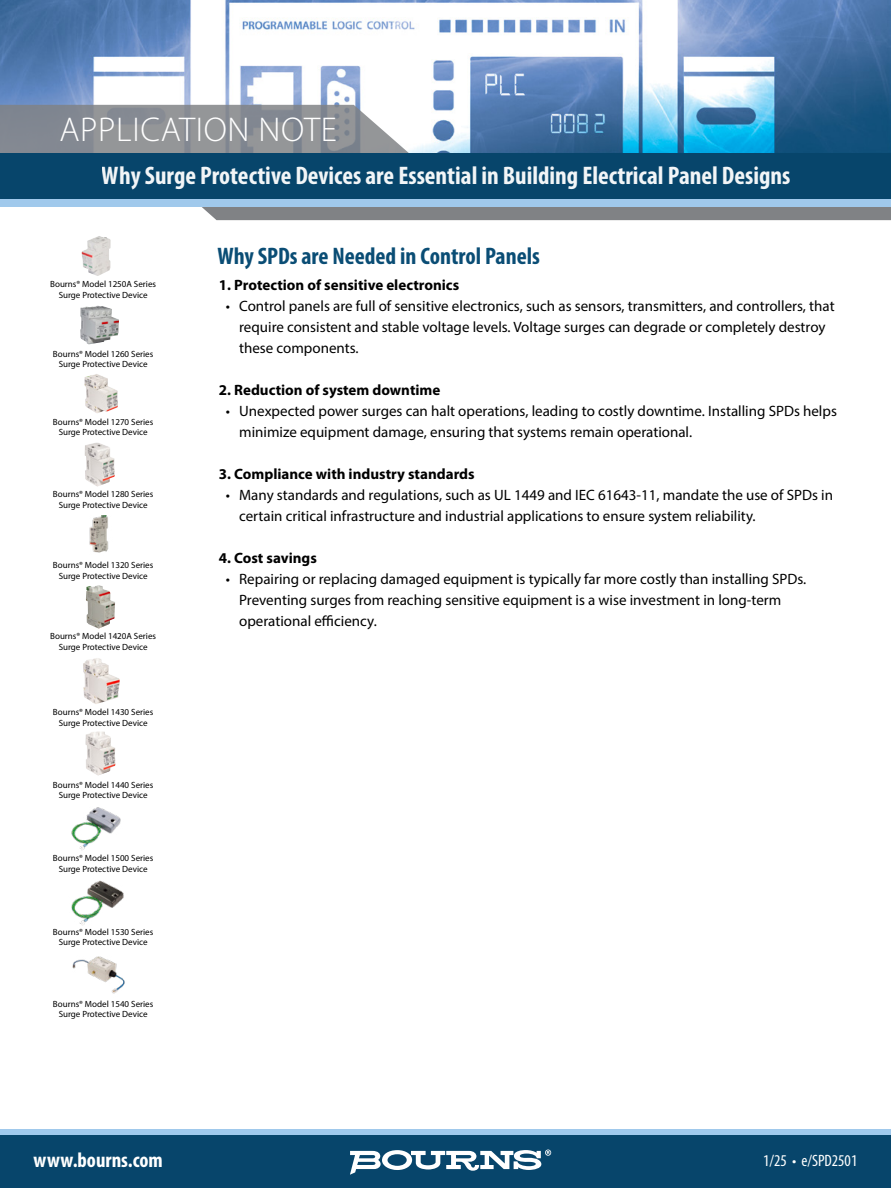
<style>
.page{position:relative;width:891px;height:1188px;background:#fff}
.page>*{position:absolute;margin:0;border:0;box-sizing:border-box;transform-origin:0 0}
.t1{font:300 34.5px "Myriad Pro";letter-spacing:.02em;color:#fff}
.t2{font:700 condensed 25.5px "Myriad Pro";color:#fff}
.t3{font:700 condensed 24px "Myriad Pro";color:#0a4d75}
.t4{font:700 condensed 21px "Myriad Pro";color:#fff}
.t5{font:condensed 16.5px "Myriad Pro";color:#fff}
.t6{font:15px/21px "Myriad Pro";color:#000}
.t7{font:700 15px "Myriad Pro";color:#000}
.t8{font:9px/10.8px "Myriad Pro";color:#000;text-align:center}
</style>
<div class="page">
<img style="left:0;top:0;width:891px;height:153px">
<svg style="left:0;top:105px;width:425px;height:48px"></svg>
<svg style="left:142px;top:206px;width:749px;height:14px;fill:#808285"></svg>
<div style="left:0;top:153px;width:891px;height:46px;background:#07456b"></div>
<div style="left:0;top:199px;width:891px;height:7px;background:#a0c9ec"></div>
<div style="left:0;top:1130px;width:891px;height:7px;background:#a0c9ec"></div>
<div style="left:0;top:1135px;width:891px;height:53px;background:#07456b"></div>
<svg style="left:350px;top:1150px;width:201px;height:25px"></svg>
<img style="left:84px;top:374px;width:34px;height:39px">
<img style="left:85px;top:443px;width:30px;height:44px">
<img style="left:89px;top:515px;width:20px;height:38px">
<img style="left:86px;top:585px;width:29px;height:44px">
<img style="left:83px;top:658px;width:37px;height:46px">
<img style="left:85px;top:732px;width:31px;height:44px">
<img style="left:71px;top:807px;width:50px;height:44px">
<img style="left:71px;top:880px;width:53px;height:46px">
<img style="left:72px;top:956px;width:53px;height:38px">
<img style="left:80px;top:306px;width:39px;height:38px">
<img style="left:82px;top:236px;width:29px;height:40px">
<h1 class="t1" style="left:59px;top:108px;width:279px">APPLICATION NOTE</h1>
<h2 class="t2" style="left:102px;top:159px;width:690px">Why Surge Protective Devices are Essential in Building Electrical Panel Designs</h2>
<h3 class="t3" style="left:217px;top:241px;width:324px">Why SPDs are Needed in Control Panels</h3>
<p class="t8" style="left:50px;top:278px;width:107px">Bourns® Model 1250A Series<br>Surge Protective Device</p>
<p class="t7" style="left:219px;top:276px;width:242px">1. Protection of sensitive electronics</p>
<p class="t6" style="left:239px;top:295px;width:597px;text-indent:-14px">• Control panels are full of sensitive electronics, such as sensors, transmitters, and controllers, that require consistent and stable voltage levels. Voltage surges can degrade or completely destroy these components.</p>
<p class="t7" style="left:219px;top:381px;width:223px">2. Reduction of system downtime</p>
<p class="t6" style="left:239px;top:400px;width:599px;text-indent:-14px">• Unexpected power surges can halt operations, leading to costly downtime. Installing SPDs helps minimize equipment damage, ensuring that systems remain operational.</p>
<p class="t7" style="left:219px;top:465px;width:257px">3. Compliance with industry standards</p>
<p class="t6" style="left:239px;top:484px;width:595px;text-indent:-14px">• Many standards and regulations, such as UL 1449 and IEC 61643-11, mandate the use of SPDs in certain critical infrastructure and industrial applications to ensure system reliability.</p>
<p class="t7" style="left:219px;top:549px;width:99px">4. Cost savings</p>
<p class="t6" style="left:239px;top:568px;width:569px;text-indent:-14px">• Repairing or replacing damaged equipment is typically far more costly than installing SPDs.<br>Preventing surges from reaching sensitive equipment is a wise investment in long-term operational efficiency.</p>
<p class="t8" style="left:53px;top:348px;width:102px">Bourns® Model 1260 Series<br>Surge Protective Device</p>
<p class="t8" style="left:53px;top:416px;width:102px">Bourns® Model 1270 Series<br>Surge Protective Device</p>
<p class="t8" style="left:53px;top:489px;width:102px">Bourns® Model 1280 Series<br>Surge Protective Device</p>
<p class="t8" style="left:53px;top:560px;width:102px">Bourns® Model 1320 Series<br>Surge Protective Device</p>
<p class="t8" style="left:50px;top:631px;width:107px">Bourns® Model 1420A Series<br>Surge Protective Device</p>
<p class="t8" style="left:53px;top:707px;width:102px">Bourns® Model 1430 Series<br>Surge Protective Device</p>
<p class="t8" style="left:53px;top:779px;width:102px">Bourns® Model 1440 Series<br>Surge Protective Device</p>
<p class="t8" style="left:53px;top:852px;width:102px">Bourns® Model 1500 Series<br>Surge Protective Device</p>
<p class="t8" style="left:53px;top:926px;width:102px">Bourns® Model 1530 Series<br>Surge Protective Device</p>
<p class="t8" style="left:53px;top:998px;width:102px">Bourns® Model 1540 Series<br>Surge Protective Device</p>
<h3 class="t4" style="left:34px;top:1147px;width:131px">www.bourns.com</h3>
<p class="t5" style="left:763px;top:1151px;width:96px">1/25 • e/SPD2501</p>
</div>
